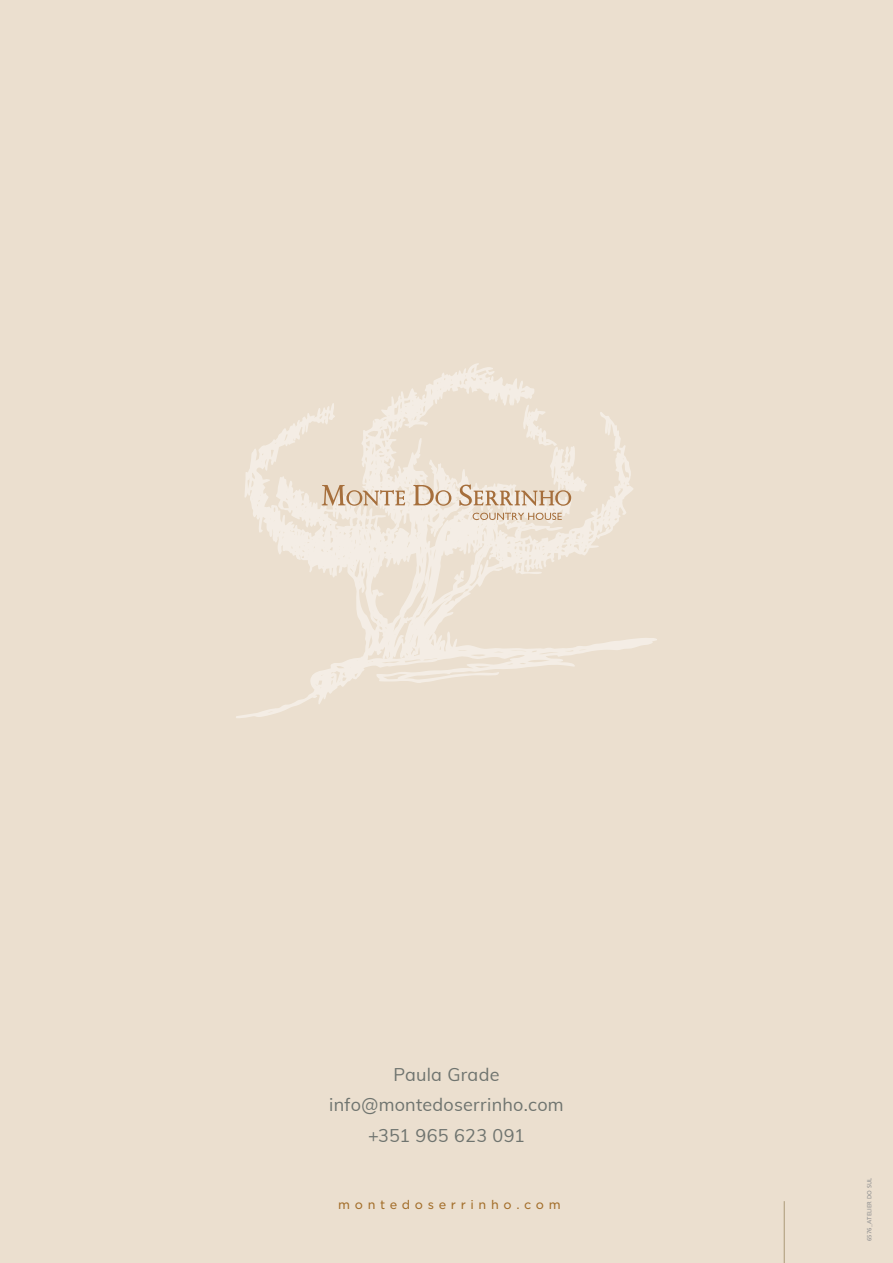
<style>
.page{position:relative;width:893px;height:1263px;background:#ebdfcf}
.page>*{position:absolute;margin:0;border:0;box-sizing:border-box;transform-origin:0 0}
.t1{font:18px "Muli";letter-spacing:.015em;color:#6f746f}
.t2{font:12px "Gotham S Sm";letter-spacing:.385em;color:#a36e2a}
.t3{font:6px "Frutiger LT Std";letter-spacing:.02em;color:#929292}
</style>
<div class="page">
<svg style="left:236px;top:363px;width:421px;height:355px"></svg>
<svg style="left:459px;top:484px;width:112px;height:22px"></svg>
<svg style="left:413px;top:485px;width:38px;height:21px"></svg>
<svg style="left:322px;top:485px;width:83px;height:21px"></svg>
<svg style="left:473px;top:513px;width:89px;height:7px"></svg>
<hr style="left:784px;top:1201px;width:1px;height:62px;background:#ab9978">
<p class="t1" style="left:393px;top:1061px;width:108px">Paula Grade</p>
<p class="t1" style="left:329px;top:1092px;width:236px">info@montedoserrinho.com</p>
<p class="t1" style="left:368px;top:1122px;width:158px">+351 965 623 091</p>
<p class="t2" style="left:338px;top:1196px;width:224px">montedoserrinho.com</p>
<p class="t3" style="left:866px;top:1241px;width:65px;rotate:-90deg">6576_ATELIER DO SUL</p>
</div>
